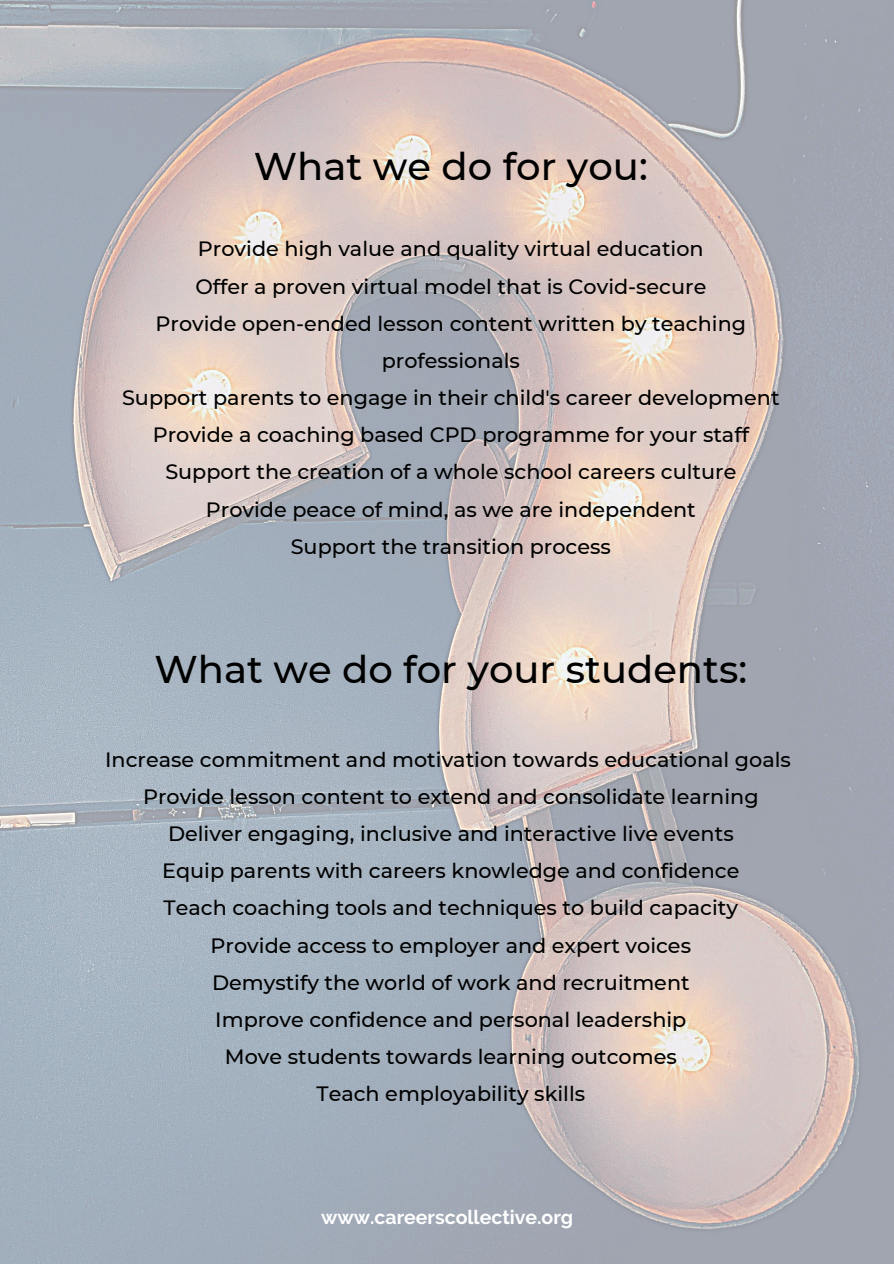
<style>
.page{position:relative;width:894px;height:1264px;background:#fff}
.page>*{position:absolute;margin:0;border:0;box-sizing:border-box;transform-origin:0 0}
.t1{font:500 38.55px "Montserrat";color:#000}
.t2{font:500 20.7px/37.2px "Montserrat";color:#000;text-align:center}
.t3{font:700 19.5px "Raleway";color:#fff}
</style>
<div class="page">
<img style="left:0;top:0;width:893px;height:1263px">
<p class="t1" style="left:254px;top:142px;width:395px">What we do for you:</p>
<p class="t2" style="left:198px;top:230px;width:507px">Provide high value and quality virtual education</p>
<p class="t2" style="left:195px;top:267px;width:512px">Offer a proven virtual model that is Covid-secure</p>
<p class="t2" style="left:155px;top:305px;width:591px">Provide open-ended lesson content written by teaching professionals</p>
<p class="t2" style="left:122px;top:379px;width:658px">Support parents to engage in their child's career development</p>
<p class="t2" style="left:153px;top:416px;width:597px">Provide a coaching based CPD programme for your staff</p>
<p class="t2" style="left:165px;top:453px;width:572px">Support the creation of a whole school careers culture</p>
<p class="t2" style="left:206px;top:490px;width:491px">Provide peace of mind, as we are independent</p>
<p class="t2" style="left:291px;top:527px;width:321px">Support the transition process</p>
<p class="t1" style="left:154px;top:646px;width:594px">What we do for your students:</p>
<p class="t2" style="left:105px;top:740px;width:687px">Increase commitment and motivation towards educational goals</p>
<p class="t2" style="left:143px;top:777px;width:617px">Provide lesson content to extend and consolidate learning</p>
<p class="t2" style="left:168px;top:815px;width:567px">Deliver engaging, inclusive and interactive live events</p>
<p class="t2" style="left:162px;top:852px;width:578px">Equip parents with careers knowledge and confidence</p>
<p class="t2" style="left:164px;top:889px;width:575px">Teach coaching tools and techniques to build capacity</p>
<p class="t2" style="left:210px;top:926px;width:482px">Provide access to employer and expert voices</p>
<p class="t2" style="left:212px;top:963px;width:479px">Demystify the world of work and recruitment</p>
<p class="t2" style="left:215px;top:1000px;width:472px">Improve confidence and personal leadership</p>
<p class="t2" style="left:225px;top:1038px;width:453px">Move students towards learning outcomes</p>
<p class="t2" style="left:316px;top:1075px;width:270px">Teach employability skills</p>
<p class="t3" style="left:321px;top:1205px;width:253px">www.careerscollective.org</p>
</div>
